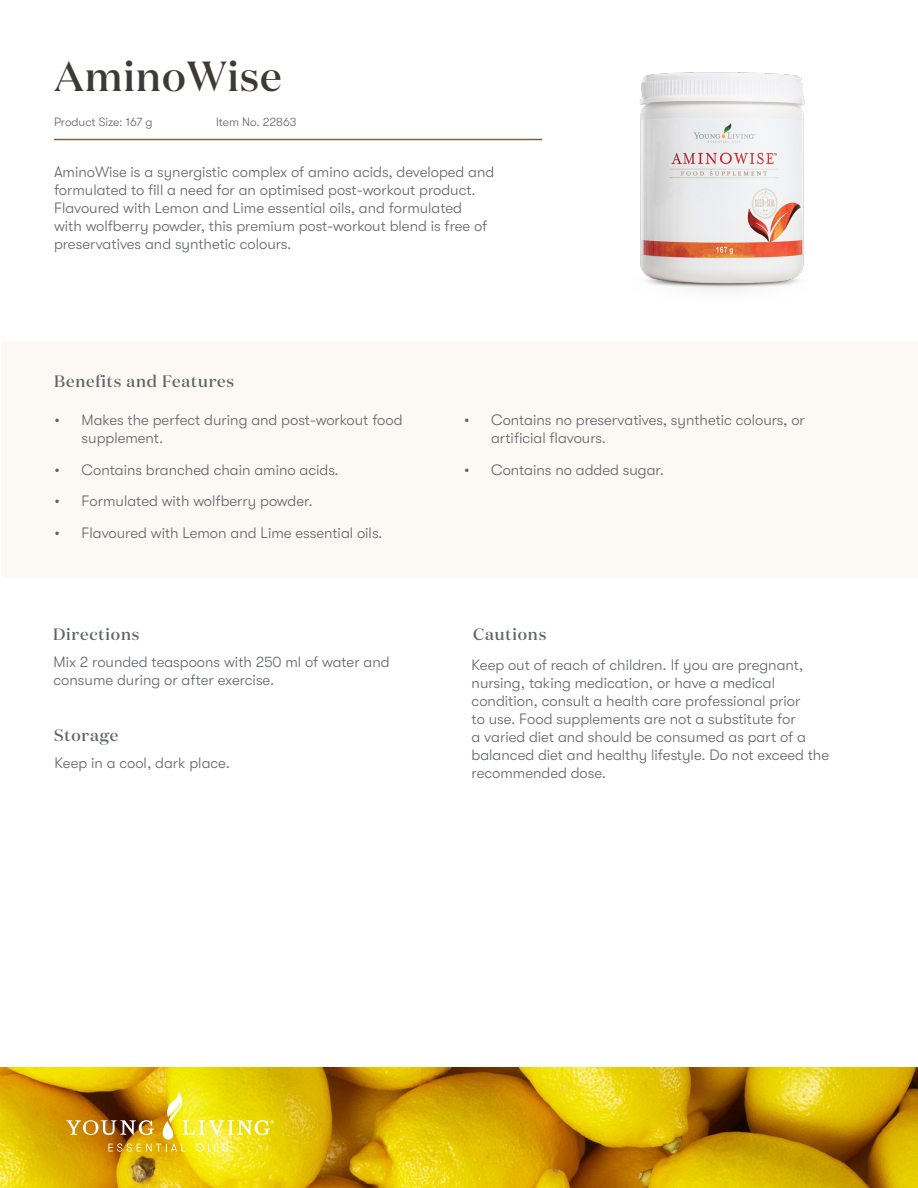
<style>
.page{position:relative;width:918px;height:1188px;background:#fff}
.page>*{position:absolute;margin:0;border:0;box-sizing:border-box;transform-origin:0 0}
.t1{font:500 42px "Domaine Display";letter-spacing:.02em;color:#3d3936}
.t2{font:500 16.5px "Domaine Display";letter-spacing:.05em;color:#61646a}
.t3{font:300 15px/18px "GT Walsheim Pro";color:#61646a}
.t4{font:300 12px "GT Walsheim Pro";color:#61646a}
</style>
<div class="page">
<img style="left:0;top:1067px;width:918px;height:121px">
<div style="left:2px;top:341px;width:916px;height:236px;background:#fcf8f4"></div>
<svg style="left:66px;top:1092px;width:208px;height:60px;background:#d1ae24"></svg>
<hr style="left:54px;top:139px;width:488px;height:1px;background:#80623b">
<img style="left:639px;top:72px;width:166px;height:219px">
<h1 class="t1" style="left:54px;top:49px;width:229px">AminoWise</h1>
<p class="t4" style="left:54px;top:115px;width:100px">Product Size: 167 g</p>
<p class="t4" style="left:216px;top:115px;width:82px">Item No. 22863</p>
<p class="t3" style="left:54px;top:163px;width:442px">AminoWise is a synergistic complex of amino acids, developed and formulated to fill a need for an optimised post-workout product.<br>Flavoured with Lemon and Lime essential oils, and formulated<br>with wolfberry powder, this premium post-workout blend is free of preservatives and synthetic colours.</p>
<p class="t2" style="left:54px;top:371px;width:182px">Benefits and Features</p>
<p class="t3" style="left:82px;top:411px;width:322px;text-indent:-27px">• Makes the perfect during and post-workout food supplement.</p>
<p class="t3" style="left:55px;top:461px;width:286px">• Contains branched chain amino acids.</p>
<p class="t3" style="left:55px;top:492px;width:260px">• Formulated with wolfberry powder.</p>
<p class="t3" style="left:55px;top:524px;width:329px">• Flavoured with Lemon and Lime essential oils.</p>
<p class="t2" style="left:53px;top:624px;width:88px">Directions</p>
<p class="t3" style="left:491px;top:411px;width:315px;text-indent:-27px">• Contains no preservatives, synthetic colours, or artificial flavours.</p>
<p class="t3" style="left:464px;top:461px;width:202px">• Contains no added sugar.</p>
<p class="t2" style="left:473px;top:624px;width:75px">Cautions</p>
<p class="t3" style="left:54px;top:653px;width:338px">Mix 2 rounded teaspoons with 250 ml of water and consume during or after exercise.</p>
<p class="t3" style="left:472px;top:656px;width:359px">Keep out of reach of children. If you are pregnant, nursing, taking medication, or have a medical condition, consult a health care professional prior<br>to use. Food supplements are not a substitute for<br>a varied diet and should be consumed as part of a balanced diet and healthy lifestyle. Do not exceed the recommended dose.</p>
<p class="t2" style="left:54px;top:725px;width:66px">Storage</p>
<p class="t3" style="left:55px;top:754px;width:177px">Keep in a cool, dark place.</p>
</div>
